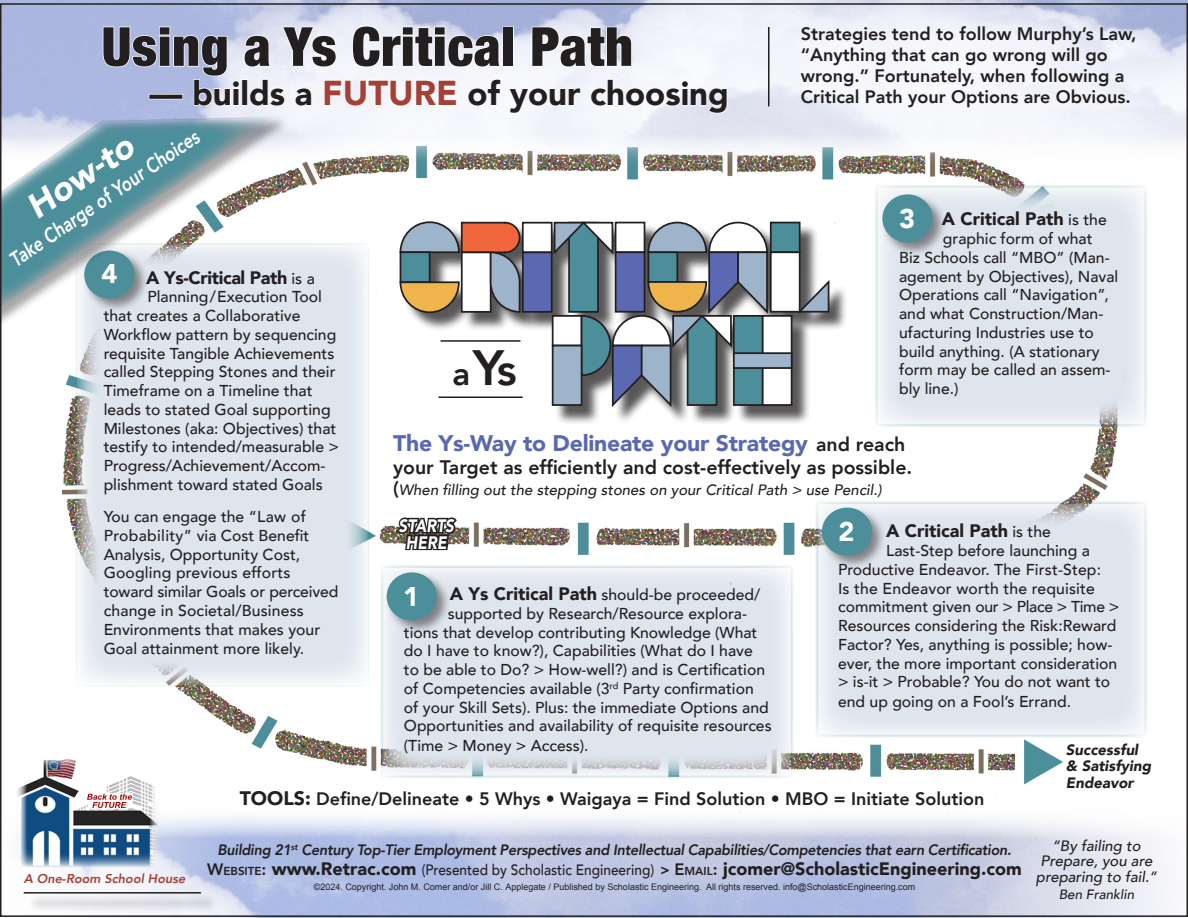
<style>
.page{position:relative;width:1188px;height:918px;background:#fff}
.page>*{position:absolute;margin:0;border:0;box-sizing:border-box;transform-origin:0 0}
.t1{font:900 condensed 54px "Helvetica Neue";letter-spacing:.01em;color:#231f20}
.t2{font:italic 900 34.5px "Avenir";color:#fff}
.t3{font:900 33px "Avenir";color:#231f20}
.t4{font:800 33px "Avenir";color:#231f20}
.t5{font:900 27px "Avenir";color:#fff}
.t6{font:900 22.5px "Avenir";letter-spacing:-.01em;color:#5969b1}
.t7{font:italic 800 21px "Avenir";color:#fff;scale:.8 1}
.t8{font:800 19.5px "Avenir";color:#231f20}
.t9{font:800 18px/21px "Avenir";color:#231f20}
.t10{font:900 18px "Avenir";color:#231f20}
.t11{font:900 18px "Avenir";letter-spacing:-.02em;color:#231f20}
.t12{font:italic 900 18px/16.5px "Avenir";letter-spacing:.01em;color:#fff;text-align:center;scale:.85 1}
.t13{font:500 15.75px/18.8px "Avenir";color:#231f20}
.t14{font:italic 800 15px "Avenir";letter-spacing:-.02em;color:#231f20;scale:.96 1}
.t15{font:italic 500 15px/15px "Avenir";color:#231f20;text-align:center}
.t16{font:italic 900 15px/16.5px "Avenir";color:#231f20}
.t17{font:italic 500 13.5px "Avenir";color:#231f20}
.t18{font:italic 800 12.75px "Avenir";color:#a44137}
.t19{font:9px "Arial";color:#231f20}
.s1{font-size:34.5px;color:#a44137}
.s2{font-weight:500;font-size:15.75px}
.s3{font-size:49.5px}
.s4{font-size:45px}
.s5{font-weight:800;font-size:19.5px;color:#231f20}
.s6{font-weight:800;font-style:normal;font-size:19.5px}
.s7{font-weight:900;font-size:18px}
.s8{font-weight:900;font-size:19.5px}
.s9{font-weight:800;font-size:16.5px}
.s10{font-weight:800;font-size:11.55px}
.s11{font-weight:500;font-size:15px}
.s12{font-weight:800;font-size:15px}
</style>
<div class="page">
<img style="left:63px;top:166px;width:1055px;height:632px">
<img style="left:0;top:0;width:1188px;height:166px">
<div style="left:403px;top:224px;width:445px;height:201px;background:#231f20;opacity:.75"></div>
<svg style="left:400px;top:221px;width:121px;height:93px"></svg>
<div style="left:523px;top:223px;width:29px;height:29px;background:#fff"></div>
<div style="left:522px;top:222px;width:31px;height:31px;border:2px solid #231f20"></div>
<div style="left:522px;top:252px;width:31px;height:61px;background:#5a69b1;border:2px solid #231f20"></div>
<div style="left:771px;top:223px;width:29px;height:29px;background:#4d8e9b"></div>
<div style="left:770px;top:222px;width:31px;height:31px;border:2px solid #231f20"></div>
<div style="left:770px;top:251px;width:31px;height:62px;background:#fff;border:2px solid #231f20"></div>
<svg style="left:796px;top:278px;width:33px;height:35px"></svg>
<svg style="left:552px;top:221px;width:217px;height:186px"></svg>
<div style="left:734px;top:316px;width:29px;height:89px;background:#4d8e9b"></div>
<div style="left:733px;top:315px;width:31px;height:91px;border:2px solid #231f20"></div>
<div style="left:763px;top:316px;width:29px;height:89px;background:#fff"></div>
<div style="left:762px;top:315px;width:30px;height:91px;border:2px solid #231f20"></div>
<div style="left:733px;top:352px;width:59px;height:17px;background:#9eb4cb;border:2px solid #231f20"></div>
<div style="left:875px;top:185px;width:273px;height:242px;background:#dee5ed"></div>
<div style="left:76px;top:243px;width:293px;height:444px;background:#dee5ed"></div>
<div style="left:380px;top:565px;width:414px;height:214px;background:#dee5ed"></div>
<div style="left:815px;top:501px;width:333px;height:237px;background:#dee5ed"></div>
<div style="left:881px;top:193px;width:66px;height:64px;background:#231f20;opacity:.5"></div>
<div style="left:882px;top:194px;width:51px;height:49px;background:#4c8f9b;border-radius:50%"></div>
<div style="left:385px;top:571px;width:66px;height:64px;background:#231f20;opacity:.5"></div>
<div style="left:387px;top:572px;width:50px;height:49px;background:#4c8f9b;border-radius:50%"></div>
<div style="left:821px;top:506px;width:66px;height:64px;background:#231f20;opacity:.5"></div>
<div style="left:822px;top:508px;width:50px;height:48px;background:#4c8f9b;border-radius:50%"></div>
<div style="left:1015px;top:740px;width:164px;height:52px;background:#fff"></div>
<svg style="left:395px;top:476px;width:64px;height:76px"></svg>
<div style="left:0;top:115px;width:291px;height:219px;background:#231f20;opacity:.4"></div>
<svg style="left:3px;top:115px;width:275px;height:207px"></svg>
<svg style="left:102px;top:25px;width:626px;height:89px"></svg>
<hr style="left:768px;top:27px;width:2px;height:79px;background:#231f20">
<img style="left:13px;top:758px;width:150px;height:109px">
<div style="left:27px;top:894px;width:192px;height:18px;background:#231f20;opacity:.75"></div>
<hr style="left:24px;top:892px;width:177px;height:2px;background:#231f20">
<svg style="left:1024px;top:739px;width:39px;height:1px"></svg>
<p class="t1" style="left:102px;top:2px;width:533px">Using a Ys Critical Path</p>
<p class="t3" style="left:149px;top:65px;width:581px">— builds a <span class="s1">FUTURE</span> of your choosing</p>
<p class="t9" style="left:801px;top:23px;width:337px">Strategies tend to follow Murphy’s Law, “Anything that can go wrong will go wrong.” Fortunately, when following a Critical Path your Options are Obvious.</p>
<p class="t7" style="left:4px;top:251px;width:283px;rotate:-34deg">Take Charge of Your Choices</p>
<p class="t2" style="left:14px;top:186px;width:123px;rotate:-34deg">How-to</p>
<p class="t5" style="left:102px;top:250px;width:17px">4</p>
<p class="t11" style="left:146px;top:262px;width:170px">A Ys-Critical Path <span class="s2">is a</span></p>
<p class="t13" style="left:104px;top:287px;width:237px;text-indent:44px">Planning/Execution Tool that creates a Collaborative<br>Workflow pattern by sequencing requisite Tangible Achievements called Stepping Stones and their<br>Timeframe on a Timeline that leads to stated Goal supporting<br>Milestones (aka: Objectives) that testify to intended/measurable &gt;<br>Progress/Achievement/Accom&shy;plishment toward stated Goals</p>
<p class="t13" style="left:104px;top:506px;width:236px">You can engage the “Law of<br>Probability” via Cost Benefit<br>Analysis, Opportunity Cost,<br>Googling previous efforts toward similar Goals or perceived change in Societal/Business<br>Environments that makes your<br>Goal attainment more likely.</p>
<p class="t4" style="left:452px;top:348px;width:66px">a<span class="s3">Y</span><span class="s4">s</span></p>
<p class="t5" style="left:899px;top:196px;width:17px">3</p>
<p class="t10" style="left:942px;top:204px;width:167px">A Critical Path <span class="s2">is the</span></p>
<p class="t13" style="left:899px;top:228px;width:221px;text-indent:44px">graphic form of what<br>Biz Schools call “MBO” (Man&shy;agement by Objectives), Naval<br>Operations call “Navigation”, and what Construction/Man&shy;ufacturing Industries use to build anything. (A stationary form may be called an assem&shy;bly line.)</p>
<p class="t6" style="left:393px;top:424px;width:514px">The Ys-Way to Delineate your Strategy <span class="s5">and reach</span></p>
<p class="t8" style="left:393px;top:452px;width:521px">your Target as efficiently and cost-effectively as possible.</p>
<p class="t15" style="left:393px;top:482px;width:490px"><span class="s6">(</span>When filling out the stepping stones on your Critical Path &gt; use Pencil.)</p>
<p class="t12" style="left:399px;top:517px;width:67px">STARTS<br>HERE</p>
<p class="t13" style="left:450px;top:584px;width:312px"><span class="s7">A Ys Critical Path</span> should-be proceeded/</p>
<p class="t13" style="left:448px;top:603px;width:301px">supported by Research/Resource explora-</p>
<p class="t13" style="left:404px;top:622px;width:355px">tions that develop contributing Knowledge (What</p>
<p class="t13" style="left:404px;top:641px;width:350px">do I have to know?), Capabilities (What do I have</p>
<p class="t13" style="left:404px;top:659px;width:363px">to be able to Do? &gt; How-well?) and is Certification</p>
<p class="t13" style="left:404px;top:678px;width:351px">of Competencies available (3<sup>rd</sup> Party confirmation</p>
<p class="t13" style="left:404px;top:697px;width:366px">of your Skill Sets). Plus: the immediate Options and</p>
<p class="t13" style="left:404px;top:716px;width:369px">Opportunities and availability of requisite resources</p>
<p class="t13" style="left:404px;top:735px;width:186px">(Time &gt; Money &gt; Access).</p>
<p class="t5" style="left:403px;top:573px;width:17px">1</p>
<p class="t5" style="left:838px;top:509px;width:17px">2</p>
<p class="t10" style="left:886px;top:516px;width:166px">A Critical Path <span class="s2">is the</span></p>
<p class="t13" style="left:838px;top:540px;width:283px;text-indent:48px">Last-Step before launching a Productive Endeavor. The First-Step:<br>Is the Endeavor worth the requisite commitment given our &gt; Place &gt; Time &gt; Resources considering the Risk:Reward Factor? Yes, anything is possible; how&shy;ever, the more important consideration &gt; is-it &gt; Probable? You do not want to end up going on a Fool’s Errand.</p>
<p class="t16" style="left:1066px;top:741px;width:87px">Successful &amp; Satisfying<br>Endeavor</p>
<p class="t18" style="left:24px;top:871px;width:163px">A One-Room School House</p>
<p class="t9" style="left:240px;top:788px;width:746px"><span class="s8">TOOLS:</span> Define/Delineate • 5 Whys • Waigaya = Find Solution • MBO = Initiate Solution</p>
<p class="t14" style="left:218px;top:841px;width:829px">Building 21<sup>st</sup> Century Top-Tier Employment Perspectives and Intellectual Capabilities/Competencies that earn Certification.</p>
<p class="t10" style="left:207px;top:853px;width:816px"><span class="s9">W</span><span class="s10">EBSITE</span><span class="s9">:</span> www.Retrac.com <span class="s11">(Presented by Scholastic Engineering)</span> <span class="s12">&gt;</span> <span class="s9">E</span> <span class="s10">MAIL</span><span class="s9">:</span> jcomer@ScholasticEngineering.com</p>
<p class="t19" style="left:314px;top:881px;width:603px">©2024. Copyright. John M. Comer and/or Jill C. Applegate / Published by Scholastic Engineering. All rights reserved. info@ScholasticEngineering.com</p>
<p class="t15" style="left:1041px;top:838px;width:113px">“By failing to<br>Prepare, you are</p>
<p class="t15" style="left:1036px;top:870px;width:123px">preparing to fail.”</p>
<p class="t17" style="left:1059px;top:886px;width:77px">Ben Franklin</p>
</div>
